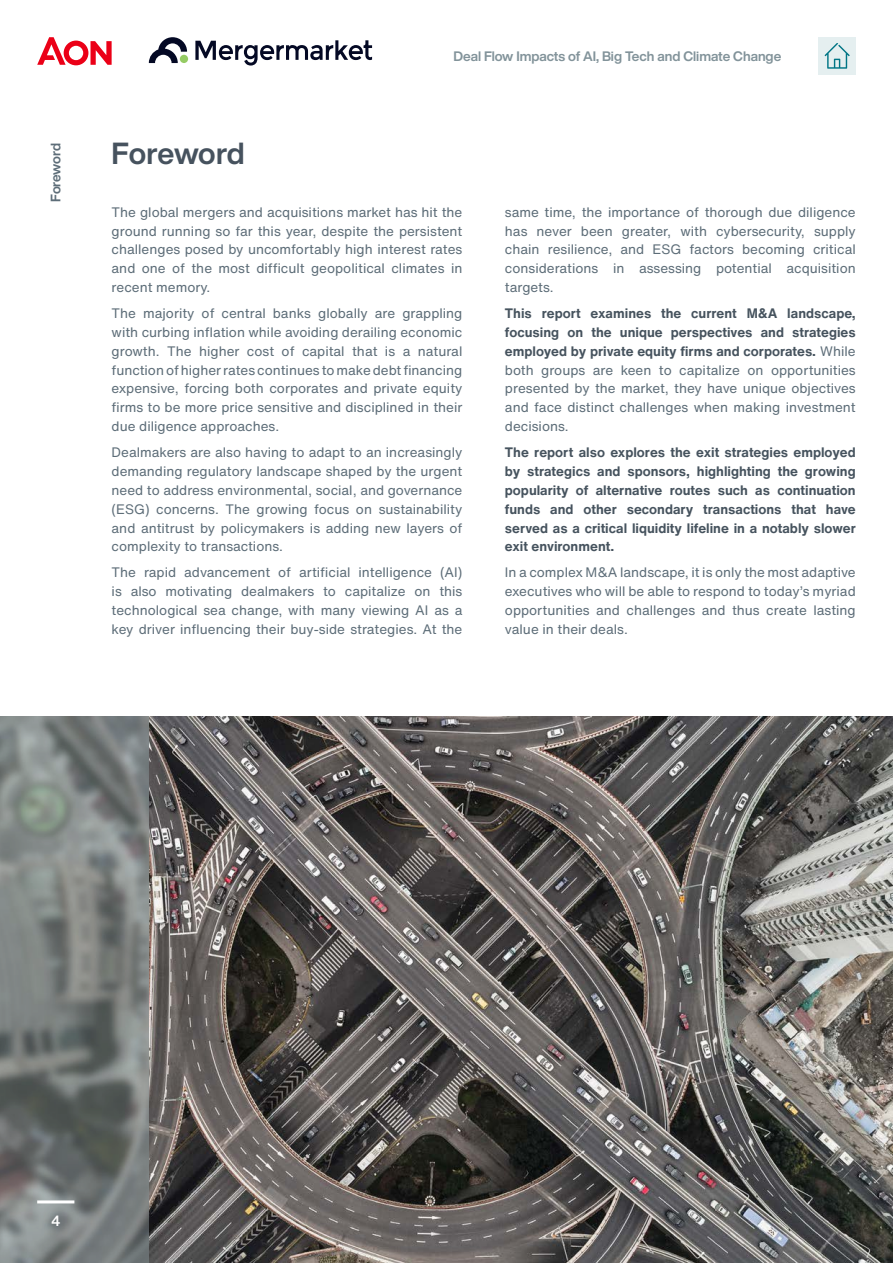
<style>
.page{position:relative;width:893px;height:1263px;background:#fff}
.page>*{position:absolute;margin:0;border:0;box-sizing:border-box;transform-origin:0 0}
.Headline_20pt{font:700 30px "Helvetica Now Display";letter-spacing:-.015em;color:#46525e}
.Page_number{font:500 14.55px "Helvetica Now Text";color:#fff}
.Body_Copy_9pt{font:13.5px/18.9px "Helvetica Now Text";color:#5d6d78;text-align:justify}
.Body_Copy_9pt-2{font:700 13.5px/18.9px "Helvetica Now Text";color:#46535e;text-align:justify}
.Introduction_text_20pt{font:700 13.5px "Helvetica Now Display";color:#82939a}
.Introduction_text_20pt-2{font:700 13.5px "Helvetica Now Display";letter-spacing:-.025em;color:#5d6d78}
.s1{font-weight:700;color:#46535e}
</style>
<div class="page">
<img style="left:149px;top:716px;width:744px;height:547px">
<svg style="left:0;top:716px;width:149px;height:547px;background:#787d7b"></svg>
<div style="left:819px;top:37px;width:37px;height:37px;background:#e5eff0"></div>
<svg style="left:824px;top:43px;width:26px;height:26px"></svg>
<hr style="left:37px;top:1200px;width:37px;height:3px;background:#fff">
<svg style="left:149px;top:37px;width:38px;height:26px"></svg>
<svg style="left:195px;top:40px;width:177px;height:26px"></svg>
<svg style="left:37px;top:37px;width:75px;height:28px"></svg>
<p class="Introduction_text_20pt-2" style="left:47px;top:202px;width:60px;rotate:-90deg">Foreword</p>
<p class="Headline_20pt" style="left:112px;top:133px;width:135px">Foreword</p>
<p class="Introduction_text_20pt" style="left:453px;top:47px;width:329px">Deal Flow Impacts of AI, Big Tech and Climate Change</p>
<p class="Body_Copy_9pt" style="left:112px;top:202px;width:352px">The global mergers and acquisitions market has hit the ground running so far this year, despite the persistent challenges posed by uncomfortably high interest rates and one of the most difficult geopolitical climates in recent memory.</p>
<p class="Body_Copy_9pt" style="left:112px;top:304px;width:352px">The majority of central banks globally are grappling with curbing inflation while avoiding derailing economic growth. The higher cost of capital that is a natural function of higher rates continues to make debt financing expensive, forcing both corporates and private equity firms to be more price sensitive and disciplined in their due diligence approaches.</p>
<p class="Body_Copy_9pt" style="left:112px;top:443px;width:352px">Dealmakers are also having to adapt to an increasingly demanding regulatory landscape shaped by the urgent need to address environmental, social, and governance (ESG) concerns. The growing focus on sustainability and antitrust by policymakers is adding new layers of complexity to transactions.</p>
<p class="Body_Copy_9pt" style="left:112px;top:563px;width:352px">The rapid advancement of artificial intelligence (AI) is also motivating dealmakers to capitalize on this technological sea change, with many viewing AI as a key driver influencing their buy-side strategies. At the</p>
<p class="Body_Copy_9pt" style="left:505px;top:202px;width:352px">same time, the importance of thorough due diligence has never been greater, with cybersecurity, supply chain resilience, and ESG factors becoming critical considerations in assessing potential acquisition targets.</p>
<p class="Body_Copy_9pt" style="left:505px;top:304px;width:352px"><span class="s1">This report examines the current M&amp;A landscape, focusing on the unique perspectives and strategies employed by private equity firms and corporates.</span> While both groups are keen to capitalize on opportunities presented by the market, they have unique objectives and face distinct challenges when making investment decisions.</p>
<p class="Body_Copy_9pt-2" style="left:505px;top:443px;width:352px">The report also explores the exit strategies employed by strategics and sponsors, highlighting the growing popularity of alternative routes such as continuation funds and other secondary transactions that have served as a critical liquidity lifeline in a notably slower exit environment.</p>
<p class="Body_Copy_9pt" style="left:505px;top:563px;width:352px">In a complex M&amp;A landscape, it is only the most adaptive executives who will be able to respond to today’s myriad opportunities and challenges and thus create lasting value in their deals.</p>
<p class="Page_number" style="left:51px;top:1211px;width:11px">4</p>
</div>
